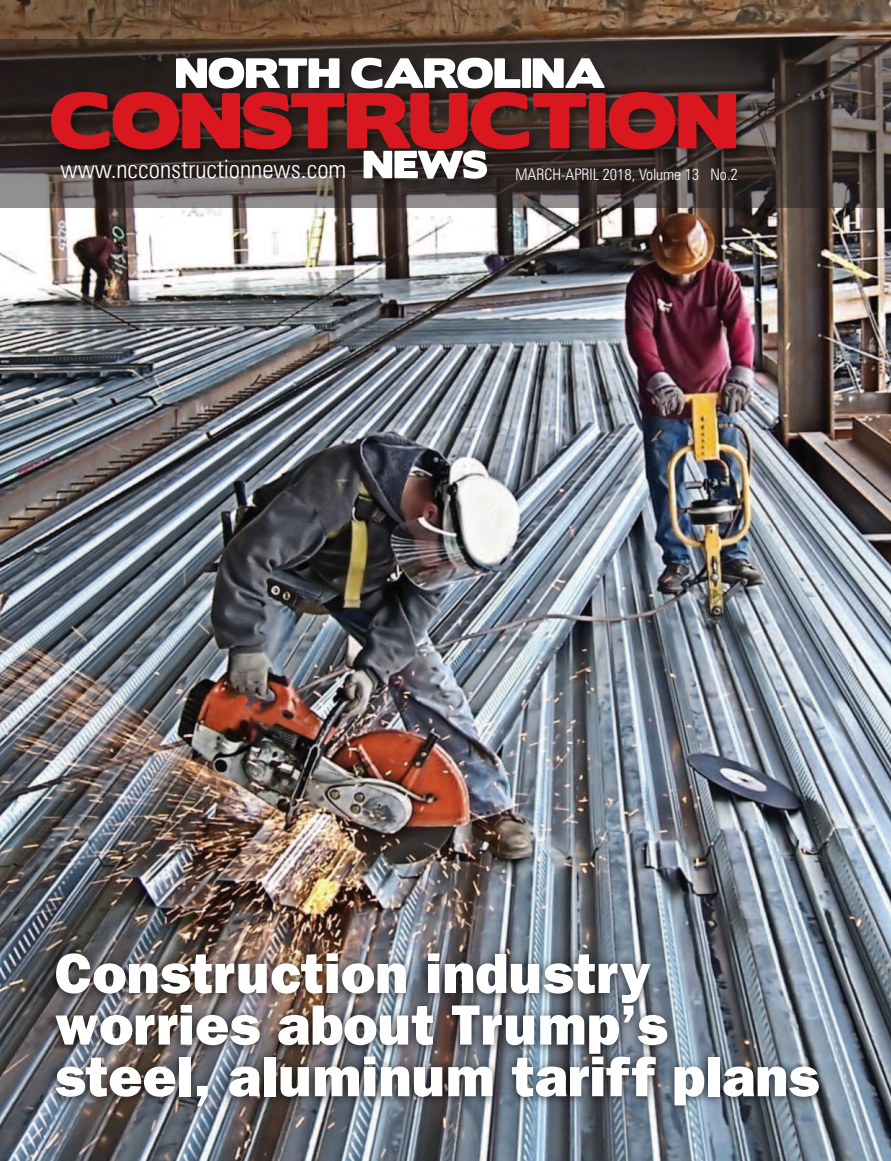
<style>
.page{position:relative;width:891px;height:1161px;background:#fff}
.page>*{position:absolute;margin:0;border:0;box-sizing:border-box;transform-origin:0 0}
.t1{font:800 57px/51.6px "Franklin Gothic";color:#fff}
.t2{font:300 condensed 25.5px "Zurich BT";color:#fff}
.t3{font:300 condensed 15.9px "Zurich BT";color:#fff}
</style>
<div class="page">
<img style="left:0;top:0;width:891px;height:1161px">
<div style="left:0;top:39px;width:891px;height:169px;background:#231f20;opacity:.5"></div>
<img style="left:40px;top:52px;width:851px;height:175px">
<svg style="left:51px;top:58px;width:685px;height:121px;background:#7a3c3d"></svg>
<img style="left:14px;top:931px;width:862px;height:230px">
<p class="t2" style="left:61px;top:159px;width:287px">www.ncconstructionnews.com</p>
<p class="t3" style="left:516px;top:168px;width:224px">MARCH-APRIL 2018, Volume 13 No.2</p>
<p class="t1" style="left:55px;top:948px;width:766px">Construction industry worries about Trump’s steel, aluminum tariff plans</p>
</div>
